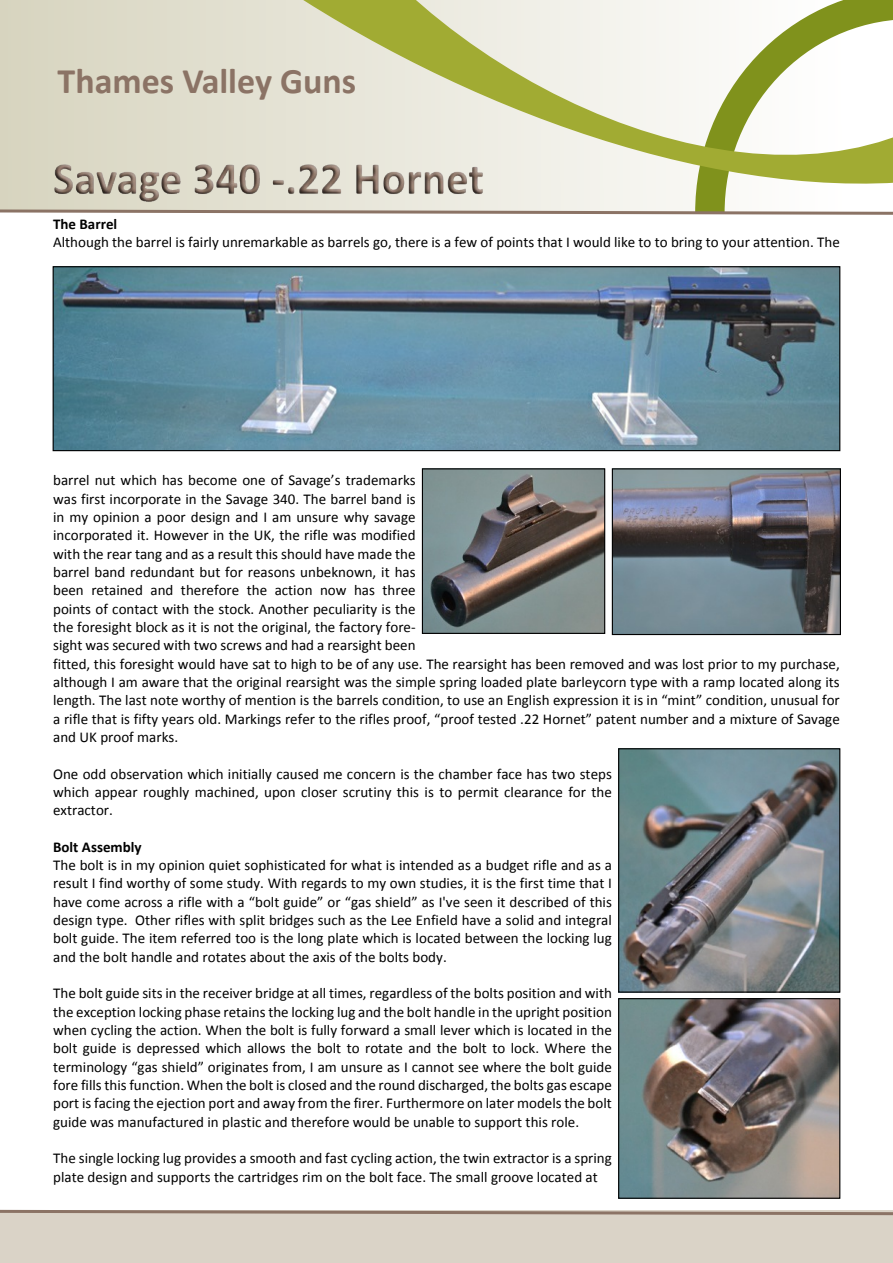
<style>
.page{position:relative;width:893px;height:1263px;background:#fff}
.page>*{position:absolute;margin:0;border:0;box-sizing:border-box;transform-origin:0 0}
.t1{font:700 36px "Calibri";color:#8b7365}
.t2{font:15px/18.3px "Calibri";color:#000;text-align:justify}
.t3{font:700 15px "Calibri";color:#000}
</style>
<div class="page">
<svg style="left:0;top:0;width:893px;height:215px"></svg>
<img style="left:53px;top:148px;width:449px;height:57px">
<div style="left:0;top:1210px;width:893px;height:53px;background:#dad3c7"></div>
<svg style="left:0;top:1209px;width:893px;height:7px"></svg>
<img style="left:55px;top:268px;width:783px;height:181px">
<div style="left:53px;top:266px;width:787px;height:185px;border:1px solid #000"></div>
<img style="left:614px;top:470px;width:225px;height:163px">
<div style="left:612px;top:468px;width:229px;height:167px;border:1px solid #000"></div>
<img style="left:424px;top:470px;width:179px;height:162px">
<div style="left:422px;top:468px;width:183px;height:166px;border:1px solid #000"></div>
<img style="left:620px;top:750px;width:218px;height:241px">
<div style="left:618px;top:748px;width:222px;height:245px;border:1px solid #000"></div>
<img style="left:620px;top:1000px;width:218px;height:197px">
<div style="left:618px;top:998px;width:222px;height:201px;border:1px solid #000"></div>
<h1 class="t1" style="left:58px;top:66px;width:300px">Thames Valley Guns</h1>
<p class="t3" style="left:53px;top:218px;width:66px">The Barrel</p>
<p class="t2" style="left:53px;top:234px;width:788px">Although the barrel is fairly unremarkable as barrels go, there is a few of points that I would like to to bring to your attention. The</p>
<p class="t2" style="left:53px;top:472px;width:788px;text-align:left">barrel nut which has become one of Savage’s trademarks<br>was first incorporate in the Savage 340. The barrel band is<br>in my opinion a poor design and I am unsure why savage<br>incorporated it. However in the UK, the rifle was modified<br>with the rear tang and as a result this should have made the<br>barrel band redundant but for reasons unbeknown, it has<br>been retained and therefore the action now has three<br>points of contact with the stock. Another peculiarity is the<br>the foresight block as it is not the original, the factory fore-<br>sight was secured with two screws and had a rearsight been<br>fitted, this foresight would have sat to high to be of any use. The rearsight has been removed and was lost prior to my purchase, although I am aware that the original rearsight was the simple spring loaded plate barleycorn type with a ramp located along its length. The last note worthy of mention is the barrels condition, to use an English expression it is in “mint” condition, unusual for a rifle that is fifty years old. Markings refer to the rifles proof, “proof tested .22 Hornet” patent number and a mixture of Savage and UK proof marks.</p>
<p class="t2" style="left:53px;top:766px;width:560px">One odd observation which initially caused me concern is the chamber face has two steps which appear roughly machined, upon closer scrutiny this is to permit clearance for the extractor.</p>
<p class="t3" style="left:53px;top:840px;width:90px">Bolt Assembly</p>
<p class="t2" style="left:53px;top:857px;width:560px">The bolt is in my opinion quiet sophisticated for what is intended as a budget rifle and as a result I find worthy of some study. With regards to my own studies, it is the first time that I have come across a rifle with a “bolt guide” or “gas shield” as I've seen it described of this design type. Other rifles with split bridges such as the Lee Enfield have a solid and integral bolt guide. The item referred too is the long plate which is located between the locking lug and the bolt handle and rotates about the axis of the bolts body.</p>
<p class="t2" style="left:53px;top:985px;width:560px">The bolt guide sits in the receiver bridge at all times, regardless of the bolts position and with the exception locking phase retains the locking lug and the bolt handle in the upright position when cycling the action. When the bolt is fully forward a small lever which is located in the bolt guide is depressed which allows the bolt to rotate and the bolt to lock. Where the terminology “gas shield” originates from, I am unsure as I cannot see where the bolt guide fore fills this function. When the bolt is closed and the round discharged, the bolts gas escape port is facing the ejection port and away from the firer. Furthermore on later models the bolt guide was manufactured in plastic and therefore would be unable to support this role.</p>
<p class="t2" style="left:53px;top:1150px;width:560px">The single locking lug provides a smooth and fast cycling action, the twin extractor is a spring plate design and supports the cartridges rim on the bolt face. The small groove located at</p>
</div>
